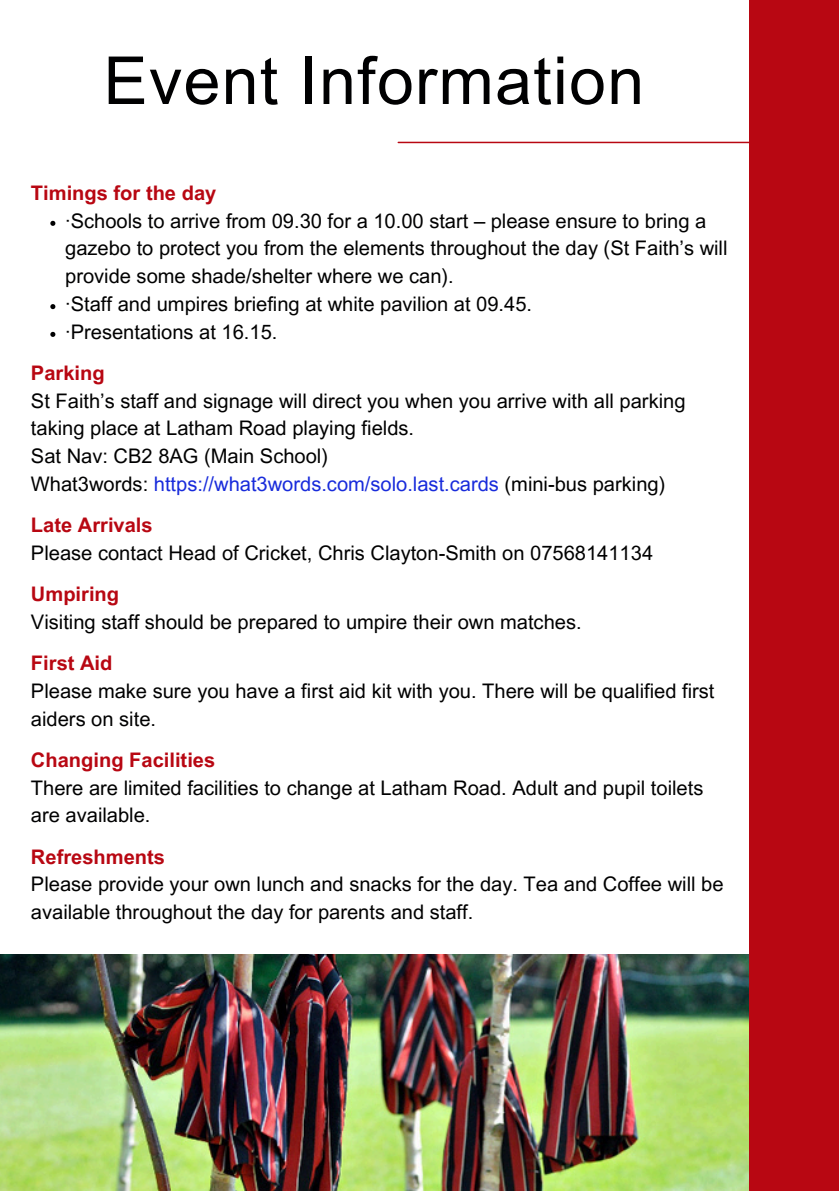
<style>
.page{position:relative;width:839px;height:1191px;background:#fff}
.page>*{position:absolute;margin:0;border:0;box-sizing:border-box;transform-origin:0 0}
.t1{font:66.2px "Arial MT Pro";letter-spacing:.02em;color:#000001}
.t2{font:20px/27.8px "Arial MT Pro";color:#000001}
.t3{font:700 20px "Arial MT Pro";color:#b80712}
.t4{font:20px "Arial MT Pro";color:#182bdb}
.s1{color:#000001}
</style>
<div class="page">
<svg style="left:50px;top:221px;width:5px;height:5px"></svg>
<svg style="left:50px;top:304px;width:5px;height:5px"></svg>
<svg style="left:50px;top:332px;width:5px;height:5px"></svg>
<img style="left:0;top:955px;width:748px;height:236px">
<div style="left:748px;top:0;width:90px;height:1191px;background:#b80712"></div>
<hr style="left:398px;top:142px;width:440px;height:1px;background:#b80712">
<p class="t1" style="left:103px;top:56px;width:542px">Event Information</p>
<h1 class="t3" style="left:31px;top:185px;width:187px">Timings for the day</h1>
<h2 class="t2" style="left:65px;top:209px;width:664px">·Schools to arrive from 09.30 for a 10.00 start – please ensure to bring a gazebo to protect you from the elements throughout the day (St Faith’s will provide some shade/shelter where we can).</h2>
<p class="t2" style="left:65px;top:292px;width:468px">·Staff and umpires briefing at white pavilion at 09.45.</p>
<p class="t2" style="left:65px;top:320px;width:214px">·Presentations at 16.15.</p>
<p class="t3" style="left:31px;top:365px;width:75px">Parking</p>
<p class="t2" style="left:31px;top:389px;width:656px">St Faith’s staff and signage will direct you when you arrive with all parking taking place at Latham Road playing fields.</p>
<p class="t2" style="left:31px;top:445px;width:298px">Sat Nav: CB2 8AG (Main School)</p>
<p class="t4" style="left:31px;top:476px;width:636px"><span class="s1">What3words:</span> https://what3words.com/solo.last.cards <span class="s1">(mini-bus parking)</span></p>
<p class="t3" style="left:31px;top:518px;width:123px">Late Arrivals</p>
<p class="t2" style="left:31px;top:541px;width:623px">Please contact Head of Cricket, Chris Clayton-Smith on 07568141134</p>
<p class="t3" style="left:31px;top:587px;width:90px">Umpiring</p>
<p class="t2" style="left:31px;top:610px;width:552px">Visiting staff should be prepared to umpire their own matches.</p>
<p class="t3" style="left:31px;top:656px;width:83px">First Aid</p>
<p class="t2" style="left:31px;top:679px;width:685px">Please make sure you have a first aid kit with you. There will be qualified first aiders on site.</p>
<p class="t3" style="left:31px;top:752px;width:186px">Changing Facilities</p>
<p class="t2" style="left:31px;top:776px;width:674px">There are limited facilities to change at Latham Road. Adult and pupil toilets are available.</p>
<p class="t3" style="left:31px;top:849px;width:135px">Refreshments</p>
<p class="t2" style="left:31px;top:873px;width:694px">Please provide your own lunch and snacks for the day. Tea and Coffee will be available throughout the day for parents and staff.</p>
</div>
